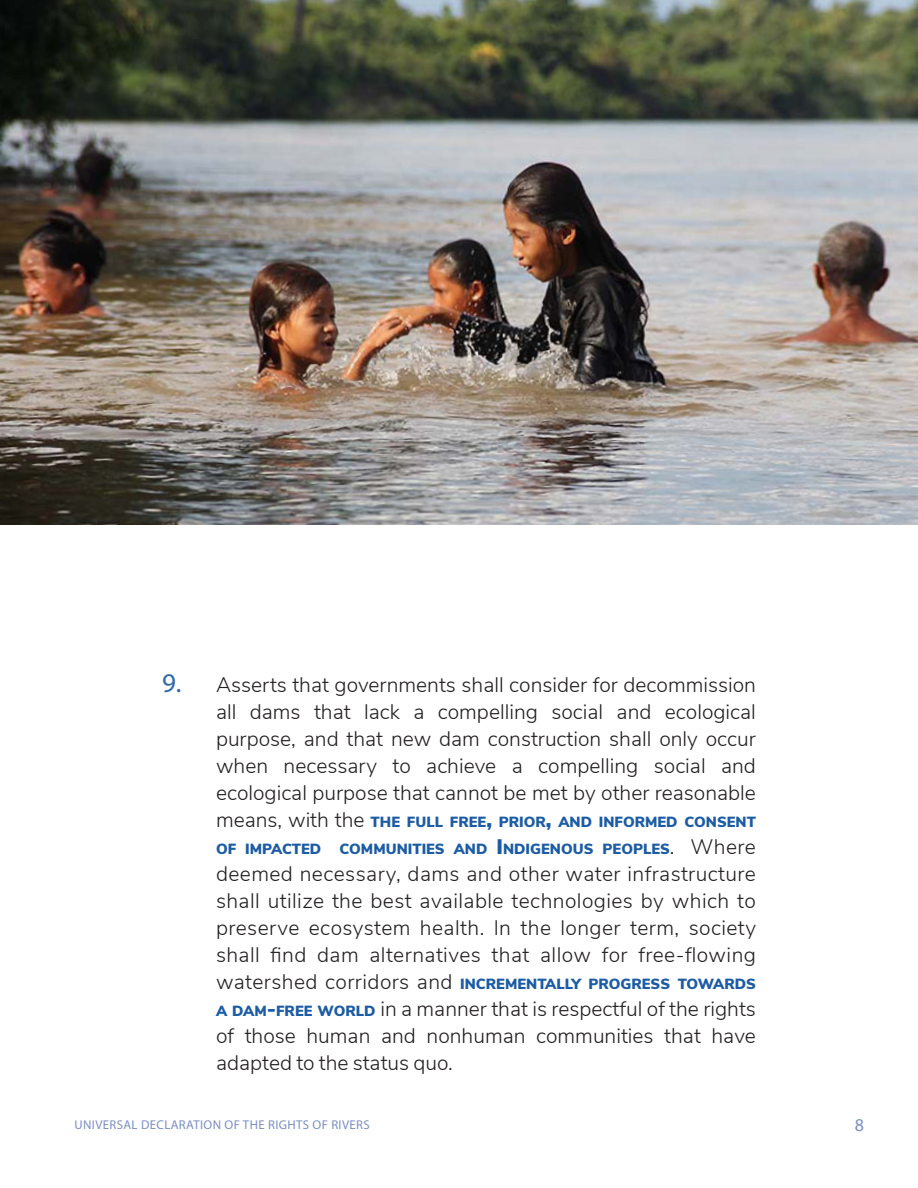
<style>
.page{position:relative;width:918px;height:1188px;background:#fff}
.page>*{position:absolute;margin:0;border:0;box-sizing:border-box;transform-origin:0 0}
.t1{font:300 21px/27px "Nunito Sans";color:#231f20;text-align:justify}
.t2{font:18px "Myriad Pro";color:#7b8fc3}
.t3{font:900 14.7px/27px "Nunito Sans";color:#1c5ca4}
.t4{font:12.75px "Myriad Pro";letter-spacing:.03em;color:#7b8fc3}
.s1{font-family:"Myriad Pro";font-weight:400;font-size:27px;color:#2f67ab}
.s2{font-weight:300;font-size:21px;color:#231f20}
.s3{font-size:21px}
.s4{font-weight:900;font-size:14.7px;color:#1c5ca4}
.s5{font-weight:900;color:#1c5ca4}
</style>
<div class="page">
<img style="left:0;top:0;width:917px;height:525px">
<p class="t1" style="left:216px;top:670px;width:542px;text-indent:-54px"><span class="s1">9.</span> Asserts that governments shall consider for decommission all dams that lack a compelling social and ecological purpose, and that new dam construction shall only occur when necessary to achieve a compelling social and ecological purpose that cannot be met by other reasonable</p>
<p class="t3" style="left:216px;top:808px;width:542px"><span class="s2">means, with the</span> THE FULL FREE<span class="s3">,</span> PRIOR<span class="s3">,</span> AND INFORMED CONSENT<br>OF IMPACTED COMMUNITIES AND <span class="s3">I</span> NDIGENOUS PEOPLES<span class="s2">. Where</span></p>
<p class="t1" style="left:216px;top:859px;width:542px">deemed necessary, dams and other water infrastructure shall utilize the best available technologies by which to preserve ecosystem health. In the longer term, society shall find dam alternatives that allow for free-flowing</p>
<p class="t3" style="left:216px;top:970px;width:542px"><span class="s2">watershed corridors and</span> INCREMENTALLY PROGRESS TOWARDS</p>
<p class="t1" style="left:216px;top:994px;width:541px"><span class="s4">A DAM</span><span class="s5">-</span><span class="s4">FREE WORLD</span> in a manner that is respectful of the rights of those human and nonhuman communities that have adapted to the status quo.</p>
<p class="t4" style="left:75px;top:1117px;width:297px">UNIVERSAL DECLARATION OF THE RIGHTS OF RIVERS</p>
<p class="t2" style="left:855px;top:1114px;width:11px">8</p>
</div>
